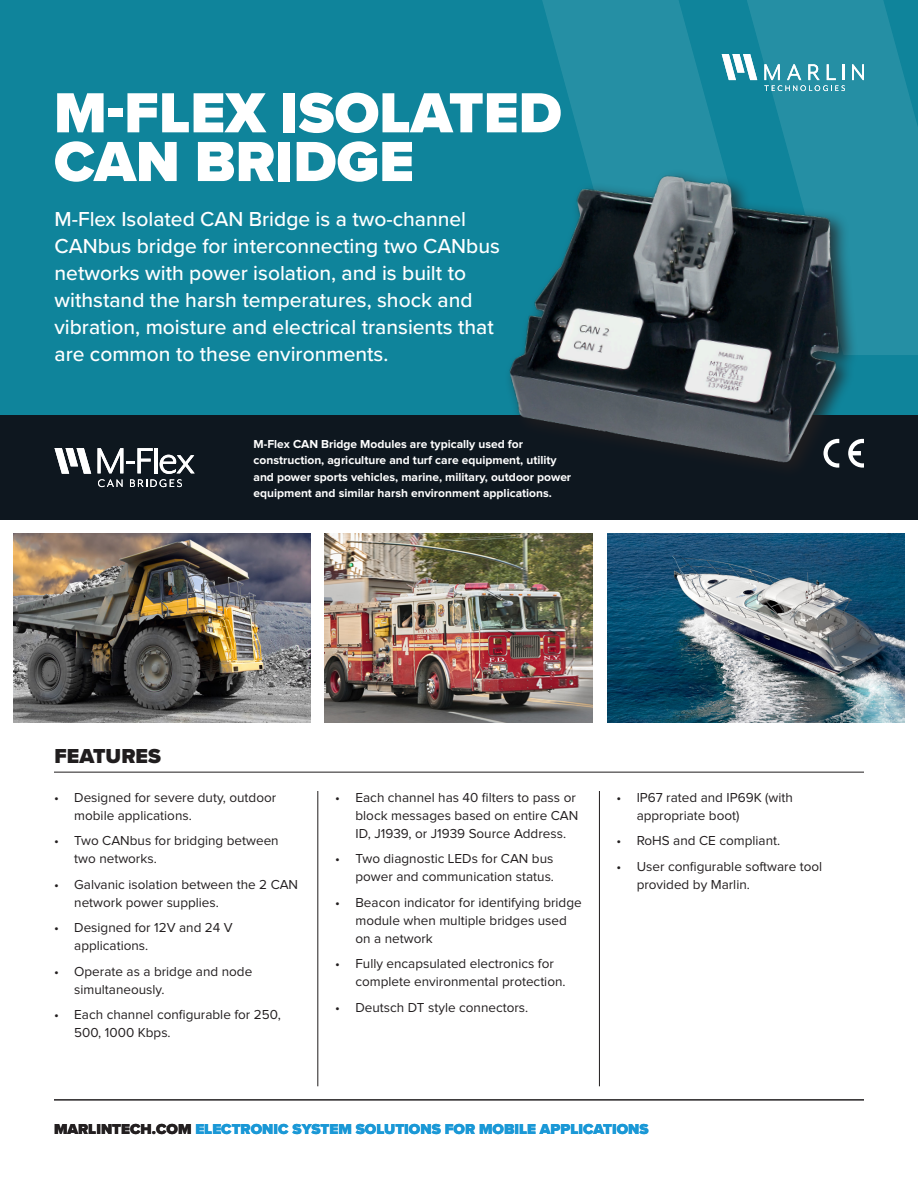
<style>
.page{position:relative;width:918px;height:1188px;background:#fff}
.page>*{position:absolute;margin:0;border:0;box-sizing:border-box;transform-origin:0 0}
.t1{font:900 58.65px/48.8px "Proxima Nova";color:#fff}
.t2{font:500 21px/27px "Proxima Nova";color:#fff}
.t3{font:900 21px "Proxima Nova";color:#201d1e}
.t4{font:900 15px "Proxima Nova";color:#1a98d6}
.t5{font:13.5px/18px "Proxima Nova";color:#231f20}
.Features_Bullets{font:700 12px/16.5px "Proxima Nova";color:#fff}
.s1{color:#231f20}
</style>
<div class="page">
<div style="left:0;top:0;width:918px;height:430px;background:#0f849b"></div>
<svg style="left:542px;top:0;width:194px;height:159px;fill:#258fa4"></svg>
<svg style="left:747px;top:0;width:171px;height:355px;background:#218da2"></svg>
<div style="left:0;top:415px;width:918px;height:105px;background:#0e171f"></div>
<svg style="left:852px;top:64px;width:12px;height:16px"></svg>
<svg style="left:764px;top:64px;width:81px;height:27px;background:#5aaaba"></svg>
<svg style="left:722px;top:54px;width:35px;height:26px"></svg>
<hr style="left:54px;top:772px;width:810px;height:1px;background:#201d1e">
<hr style="left:54px;top:1099px;width:810px;height:1px;background:#201d1e">
<hr style="left:318px;top:791px;width:1px;height:295px;background:#201d1e">
<hr style="left:599px;top:791px;width:1px;height:295px;background:#201d1e">
<img style="left:607px;top:534px;width:298px;height:189px">
<img style="left:14px;top:534px;width:297px;height:189px">
<img style="left:324px;top:534px;width:269px;height:189px">
<svg style="left:55px;top:448px;width:36px;height:26px"></svg>
<svg style="left:98px;top:448px;width:97px;height:39px"></svg>
<img style="left:509px;top:159px;width:352px;height:309px">
<svg style="left:824px;top:439px;width:15px;height:29px"></svg>
<svg style="left:848px;top:439px;width:16px;height:29px"></svg>
<p class="t1" style="left:54px;top:88px;width:509px">M-FLEX ISOLATED<br>CAN BRIDGE</p>
<p class="t2" style="left:55px;top:205px;width:447px">M-Flex Isolated CAN Bridge is a two-channel CANbus bridge for interconnecting two CANbus networks with power isolation, and is built to withstand the harsh temperatures, shock and vibration, moisture and electrical transients that are common to these environments.</p>
<p class="Features_Bullets" style="left:254px;top:436px;width:319px">M-Flex CAN Bridge Modules are typically used for construction, agriculture and turf care equipment, utility and power sports vehicles, marine, military, outdoor power equipment and similar harsh environment applications.</p>
<p class="t3" style="left:55px;top:740px;width:108px">FEATURES</p>
<p class="t5" style="left:74px;top:789px;width:203px;text-indent:-20px">• Designed for severe duty, outdoor mobile applications.</p>
<p class="t5" style="left:74px;top:832px;width:206px;text-indent:-20px">• Two CANbus for bridging between two networks.</p>
<p class="t5" style="left:74px;top:876px;width:225px;text-indent:-20px">• Galvanic isolation between the 2 CAN network power supplies.</p>
<p class="t5" style="left:74px;top:919px;width:160px;text-indent:-20px">• Designed for 12V and 24 V applications.</p>
<p class="t5" style="left:74px;top:963px;width:180px;text-indent:-20px">• Operate as a bridge and node simultaneously.</p>
<p class="t5" style="left:74px;top:1007px;width:208px;text-indent:-20px">• Each channel configurable for 250,<br>500, 1000 Kbps.</p>
<p class="t5" style="left:356px;top:789px;width:224px;text-indent:-20px">• Each channel has 40 filters to pass or block messages based on entire CAN<br>ID, J1939, or J1939 Source Address.</p>
<p class="t5" style="left:335px;top:850px;width:220px;text-align:right">• Two diagnostic LEDs for CAN bus power and communication status.</p>
<p class="t5" style="left:356px;top:894px;width:228px;text-indent:-20px">• Beacon indicator for identifying bridge module when multiple bridges used on a network</p>
<p class="t5" style="left:356px;top:955px;width:212px;text-indent:-20px">• Fully encapsulated electronics for complete environmental protection.</p>
<p class="t5" style="left:335px;top:999px;width:195px">• Deutsch DT style connectors.</p>
<p class="t5" style="left:637px;top:789px;width:158px;text-indent:-20px">• IP67 rated and IP69K (with appropriate boot)</p>
<p class="t5" style="left:616px;top:832px;width:165px">• RoHS and CE compliant.</p>
<p class="t5" style="left:637px;top:858px;width:187px;text-indent:-20px">• User configurable software tool provided by Marlin.</p>
<p class="t4" style="left:54px;top:1118px;width:596px"><span class="s1">MARLINTECH.COM</span> ELECTRONIC SYSTEM SOLUTIONS FOR MOBILE APPLICATIONS</p>
</div>
